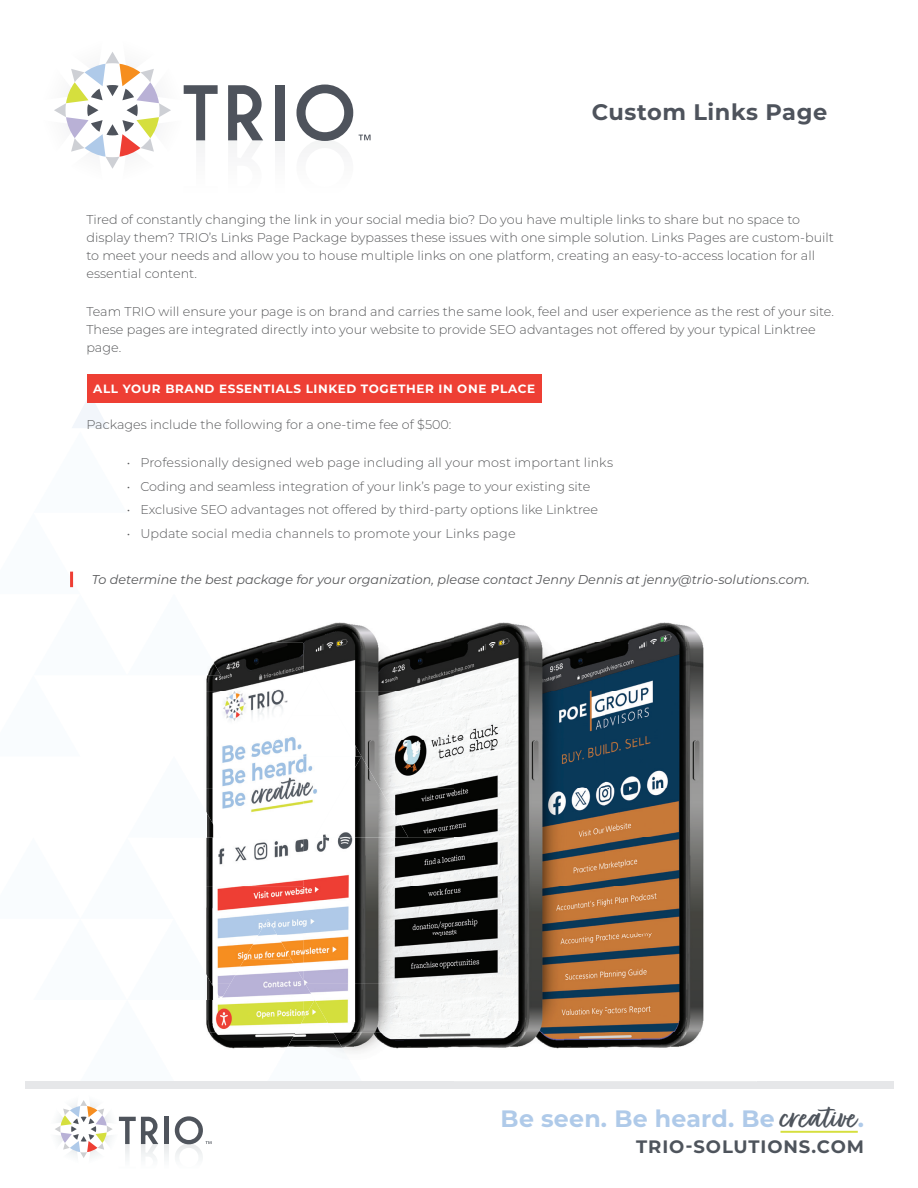
<style>
.page{position:relative;width:918px;height:1188px;background:#fff}
.page>*{position:absolute;margin:0;border:0;box-sizing:border-box;transform-origin:0 0}
.t1{font:700 23.7px "Montserrat";letter-spacing:.01em;color:#afcae9}
.t2{font:700 22.5px "Montserrat";letter-spacing:.025em;color:#4e535c}
.t3{font:700 18px "Montserrat";letter-spacing:.05em;color:#4e545c}
.t4{font:300 12.75px/18px "Montserrat";color:#57585a}
.t5{font:italic 12.75px "Montserrat";color:#57585a}
.t6{font:700 12px "Montserrat";letter-spacing:.05em;color:#fff}
.s1{font-family:"Fave Script Bold Pro";font-weight:400;font-size:39.15px;color:#4e545c}
</style>
<div class="page">
<div style="left:25px;top:1081px;width:868px;height:8px;background:#e6e7e9"></div>
<div style="left:164px;top:1144px;width:5px;height:27px;background:#f4f6f7"></div>
<div style="left:164px;top:1117px;width:5px;height:27px;background:#4f545c"></div>
<svg style="left:175px;top:1116px;width:36px;height:42px"></svg>
<svg style="left:55px;top:1100px;width:103px;height:58px"></svg>
<hr style="left:781px;top:1131px;width:77px;height:2px;background:#d5df3e">
<div style="left:275px;top:140px;width:9px;height:55px;background:#f9f9f9"></div>
<svg style="left:228px;top:85px;width:35px;height:63px"></svg>
<div style="left:275px;top:85px;width:9px;height:55px;background:#4e535c"></div>
<svg style="left:296px;top:85px;width:57px;height:63px"></svg>
<svg style="left:359px;top:135px;width:12px;height:5px"></svg>
<svg style="left:54px;top:52px;width:164px;height:117px"></svg>
<hr style="left:70px;top:572px;width:3px;height:15px;background:#ee3e34">
<div style="left:87px;top:375px;width:454px;height:28px;background:#ee3f34"></div>
<img style="left:206px;top:622px;width:498px;height:410px">
<img style="left:208px;top:1032px;width:83px;height:17px">
<img style="left:338px;top:1032px;width:362px;height:19px">
<img style="left:206px;top:622px;width:15px;height:53px">
<img style="left:291px;top:675px;width:47px;height:41px">
<img style="left:268px;top:716px;width:94px;height:40px">
<img style="left:338px;top:756px;width:47px;height:41px">
<img style="left:315px;top:797px;width:93px;height:41px">
<img style="left:206px;top:756px;width:15px;height:82px">
<img style="left:244px;top:919px;width:47px;height:40px">
<img style="left:221px;top:959px;width:94px;height:41px">
<img style="left:206px;top:919px;width:15px;height:81px">
<img style="left:291px;top:1000px;width:47px;height:40px">
<img style="left:268px;top:1040px;width:94px;height:13px">
<h2 class="t2" style="left:592px;top:96px;width:237px">Custom Links Page</h2>
<p class="t4" style="left:86px;top:210px;width:749px">Tired of constantly changing the link in your social media bio? Do you have multiple links to share but no space to display them? TRIO’s Links Page Package bypasses these issues with one simple solution. Links Pages are custom-built to meet your needs and allow you to house multiple links on one platform, creating an easy-to-access location for all essential content.</p>
<p class="t4" style="left:86px;top:302px;width:749px">Team TRIO will ensure your page is on brand and carries the same look, feel and user experience as the rest of your site.<br>These pages are integrated directly into your website to provide SEO advantages not offered by your typical Linktree page.</p>
<p class="t6" style="left:93px;top:380px;width:443px">ALL YOUR BRAND ESSENTIALS LINKED TOGETHER IN ONE PLACE</p>
<p class="t4" style="left:86px;top:415px;width:367px">Packages include the following for a one-time fee of $500:</p>
<p class="t4" style="left:127px;top:454px;width:488px">• Professionally designed web page including all your most important links</p>
<p class="t4" style="left:127px;top:477px;width:465px">• Coding and seamless integration of your link’s page to your existing site</p>
<p class="t4" style="left:127px;top:500px;width:473px">• Exclusive SEO advantages not offered by third-party options like Linktree</p>
<p class="t4" style="left:127px;top:524px;width:390px">• Update social media channels to promote your Links page</p>
<p class="t5" style="left:92px;top:571px;width:720px">To determine the best package for your organization, please contact Jenny Dennis at jenny@trio-solutions.com.</p>
<h1 class="t1" style="left:501px;top:1101px;width:365px">Be seen. Be heard. Be <span class="s1">creative</span>.</h1>
<h3 class="t3" style="left:636px;top:1134px;width:229px">TRIO-SOLUTIONS.COM</h3>
</div>
